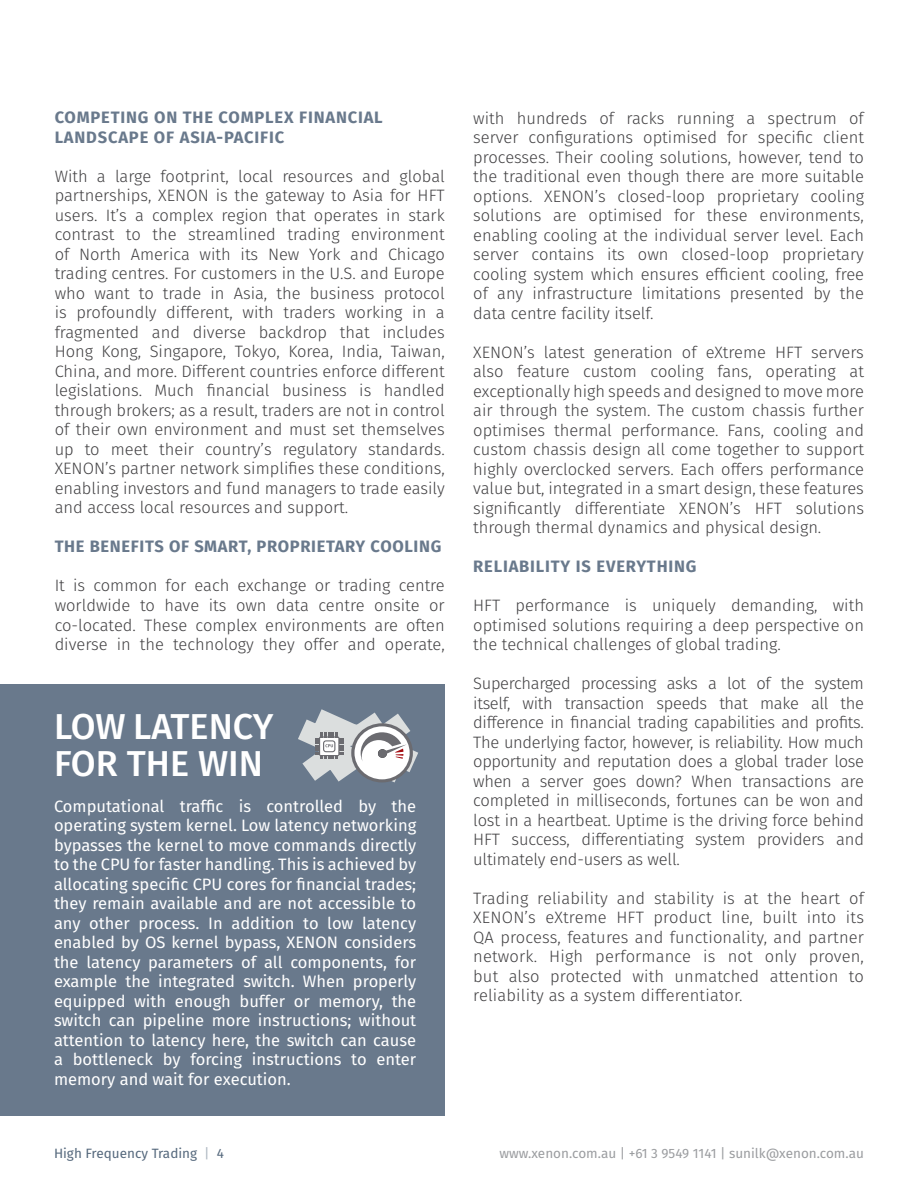
<style>
.page{position:relative;width:918px;height:1188px;background:#fff}
.page>*{position:absolute;margin:0;border:0;box-sizing:border-box;transform-origin:0 0}
.t1{font:500 36px/37.5px "Fira Sans";color:#fff}
.t2{font:300 16.5px/19.5px "Fira Sans";color:#414042;text-align:justify}
.t3{font:16.5px/19.5px "Fira Sans";color:#fff;text-align:justify}
.t4{font:700 16.5px/19.5px "Fira Sans";letter-spacing:.05em;color:#69798c}
.t5{font:13.5px "Fira Sans";color:#9b9da0}
.t6{font:13.5px "Fira Sans";color:#56697d}
.s1{color:#acb6c0}
</style>
<div class="page">
<div style="left:0;top:684px;width:445px;height:432px;background:#69798c"></div>
<svg style="left:298px;top:709px;width:120px;height:74px"></svg>
<p class="t4" style="left:55px;top:107px;width:330px">COMPETING ON THE COMPLEX FINANCIAL<br>LANDSCAPE OF ASIA-PACIFIC</p>
<p class="t2" style="left:55px;top:166px;width:392px">With a large footprint, local resources and global partnerships, XENON is the gateway to Asia for HFT users. It’s a complex region that operates in stark contrast to the streamlined trading environment of North America with its New York and Chicago trading centres. For customers in the U.S. and Europe who want to trade in Asia, the business protocol is profoundly different, with traders working in a fragmented and diverse backdrop that includes Hong Kong, Singapore, Tokyo, Korea, India, Taiwan, China, and more. Different countries enforce different legislations. Much financial business is handled through brokers; as a result, traders are not in control of their own environment and must set themselves up to meet their country’s regulatory standards.<br>XENON’s partner network simplifies these conditions, enabling investors and fund managers to trade easily and access local resources and support.</p>
<p class="t4" style="left:55px;top:536px;width:388px">THE BENEFITS OF SMART, PROPRIETARY COOLING</p>
<p class="t2" style="left:55px;top:576px;width:392px">It is common for each exchange or trading centre worldwide to have its own data centre onsite or co-located. These complex environments are often diverse in the technology they offer and operate,</p>
<h1 class="t1" style="left:54px;top:706px;width:221px">LOW LATENCY<br>FOR THE WIN</h1>
<p class="t3" style="left:54px;top:796px;width:364px">Computational traffic is controlled by the operating system kernel. Low latency networking bypasses the kernel to move commands directly to the CPU for faster handling. This is achieved by allocating specific CPU cores for financial trades; they remain available and are not accessible to any other process. In addition to low latency enabled by OS kernel bypass, XENON considers the latency parameters of all components, for example the integrated switch. When properly equipped with enough buffer or memory, the switch can pipeline more instructions; without attention to latency here, the switch can cause a bottleneck by forcing instructions to enter memory and wait for execution.</p>
<p class="t2" style="left:473px;top:108px;width:392px">with hundreds of racks running a spectrum of server configurations optimised for specific client processes. Their cooling solutions, however, tend to the traditional even though there are more suitable options. XENON’s closed-loop proprietary cooling solutions are optimised for these environments, enabling cooling at the individual server level. Each server contains its own closed-loop proprietary cooling system which ensures efficient cooling, free of any infrastructure limitations presented by the data centre facility itself.</p>
<p class="t2" style="left:473px;top:342px;width:392px">XENON’s latest generation of eXtreme HFT servers also feature custom cooling fans, operating at exceptionally high speeds and designed to move more air through the system. The custom chassis further optimises thermal performance. Fans, cooling and custom chassis design all come together to support highly overclocked servers. Each offers performance value but, integrated in a smart design, these features significantly differentiate XENON’s HFT solutions through thermal dynamics and physical design.</p>
<p class="t4" style="left:473px;top:555px;width:225px">RELIABILITY IS EVERYTHING</p>
<p class="t2" style="left:473px;top:596px;width:392px">HFT performance is uniquely demanding, with optimised solutions requiring a deep perspective on the technical challenges of global trading.</p>
<p class="t2" style="left:473px;top:674px;width:392px">Supercharged processing asks a lot of the system itself, with transaction speeds that make all the difference in financial trading capabilities and profits.<br>The underlying factor, however, is reliability. How much opportunity and reputation does a global trader lose when a server goes down? When transactions are completed in milliseconds, fortunes can be won and lost in a heartbeat. Uptime is the driving force behind HFT success, differentiating system providers and ultimately end-users as well.</p>
<p class="t2" style="left:473px;top:888px;width:392px">Trading reliability and stability is at the heart of XENON’s eXtreme HFT product line, built into its QA process, features and functionality, and partner network. High performance is not only proven, but also protected with unmatched attention to reliability as a system differentiator.</p>
<p class="t6" style="left:54px;top:1143px;width:172px">High Frequency Trading <span class="s1">|</span> 4</p>
<p class="t5" style="left:500px;top:1143px;width:366px">www.xenon.com.au | +61 3 9549 1141 | sunilk@xenon.com.au</p>
</div>
